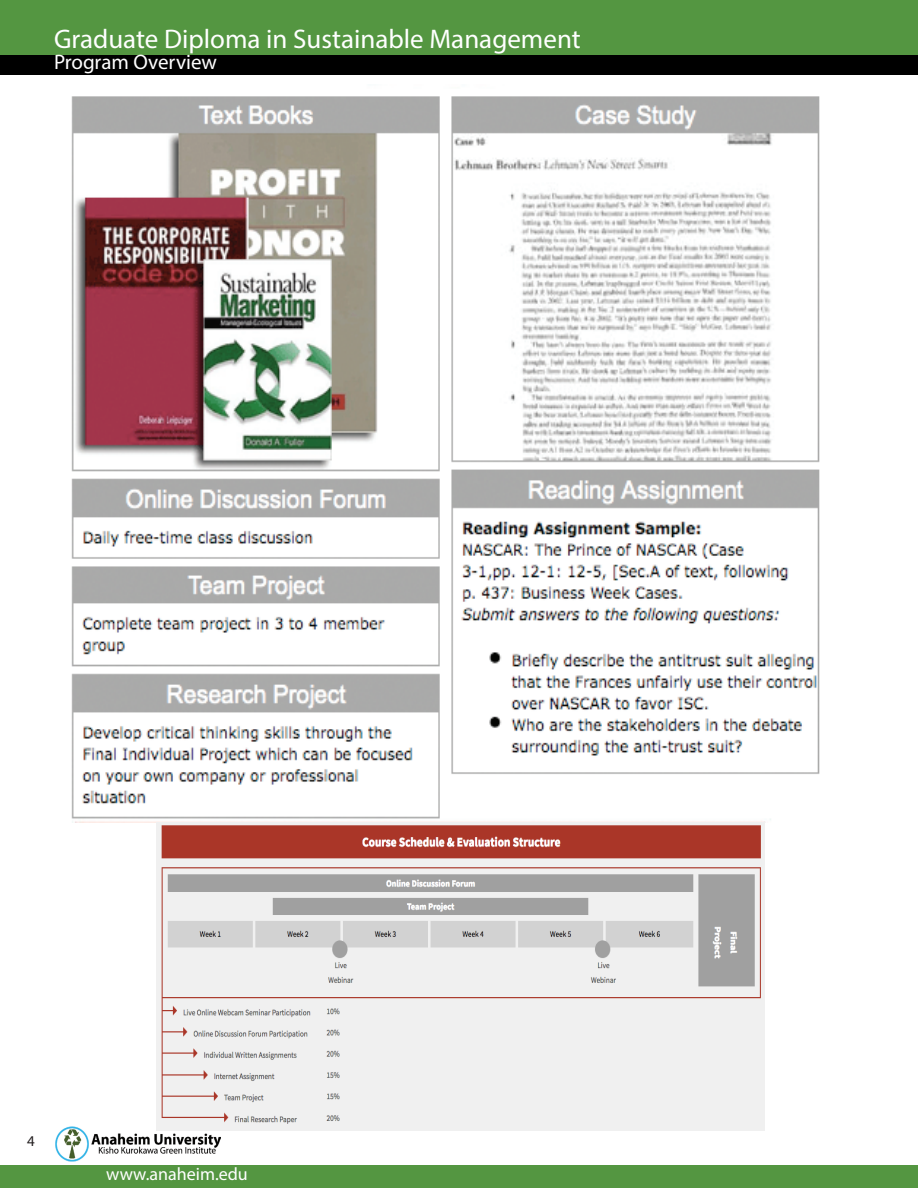
<style>
.page{position:relative;width:918px;height:1188px;background:#fff}
.page>*{position:absolute;margin:0;border:0;box-sizing:border-box;transform-origin:0 0}
.t1{font:27px "Myriad Pro";color:#fff}
.t2{font:21px "Myriad Pro";color:#fff}
.t3{font:18px "Myriad Pro";color:#fff}
.t4{font:15px "Myriad Pro";color:#231f20}
</style>
<div class="page">
<div style="left:0;top:1166px;width:918px;height:22px;background:#549641"></div>
<div style="left:0;top:54px;width:918px;height:21px;background:#000"></div>
<img style="left:55px;top:1126px;width:165px;height:35px">
<div style="left:0;top:0;width:918px;height:55px;background:#549641"></div>
<img style="left:71px;top:96px;width:749px;height:726px">
<img style="left:156px;top:822px;width:609px;height:309px">
<p class="t1" style="left:54px;top:22px;width:528px">Graduate Diploma in Sustainable Management</p>
<p class="t2" style="left:54px;top:49px;width:165px">Program Overview</p>
<p class="t4" style="left:27px;top:1131px;width:9px">4</p>
<p class="t3" style="left:106px;top:1162px;width:143px">www.anaheim.edu</p>
</div>
